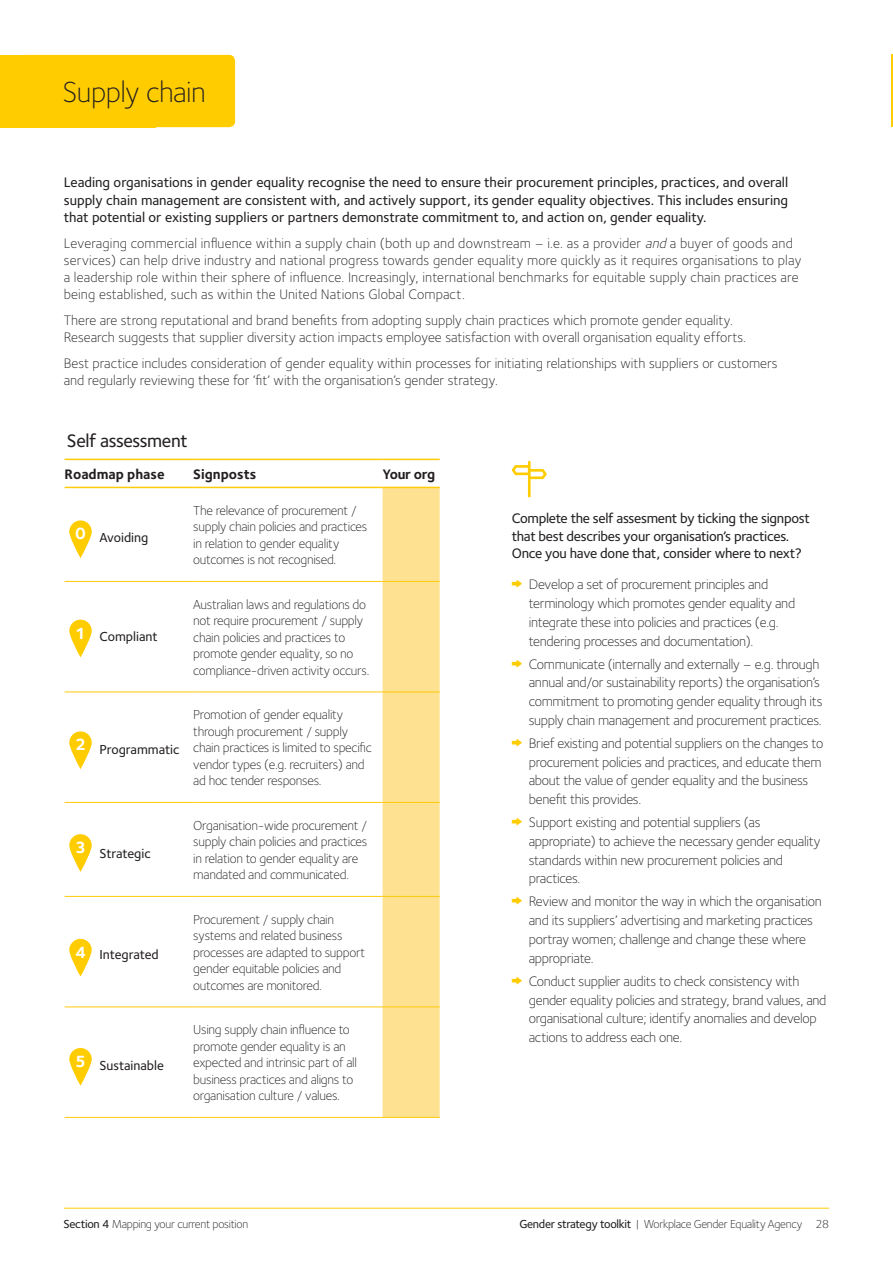
<style>
.page{position:relative;width:893px;height:1263px;background:#fff}
.page>*{position:absolute;margin:0;border:0;box-sizing:border-box;transform-origin:0 0}
.t1{font:300 30px "Foundry Sterling";letter-spacing:-.02em;color:#231f20}
.t2{font:500 18.75px "Foundry Sterling";letter-spacing:-.02em;color:#231f20}
.t3{font:300 14.25px/18.8px "Foundry Sterling";letter-spacing:-.02em;color:#231f20}
.t4{font:500 14.25px/17.2px "Foundry Sterling";letter-spacing:-.02em;color:#231f20;text-align:justify}
.t5{font:300 14.25px/17.2px "Foundry Sterling";color:#231f20}
.t6{font:300 14.25px/17.2px "Foundry Sterling";letter-spacing:.01em;color:#231f20}
.t7{font:700 14.25px "Foundry Sterling";color:#231f20}
.t8{font:300 13.5px/16.5px "Foundry Sterling";letter-spacing:-.02em;color:#231f20}
.t9{font:500 13.5px "Foundry Sterling";color:#231f20}
.t10{font:300 12px "Foundry Sterling";letter-spacing:-.025em;color:#231f20}
.s1{font-style:italic}
.s2{font-weight:700;font-size:16.8px;color:#fff}
.s3{font-weight:500}
</style>
<div class="page">
<hr style="left:64px;top:1208px;width:765px;height:1px;background:#fc0">
<div style="left:0;top:55px;width:156px;height:72px;background:#fc0"></div>
<hr style="left:892px;top:54px;width:1px;height:73px;background:#fc0">
<div style="left:20px;top:55px;width:215px;height:72px;background:#fc0;border-radius:6px"></div>
<svg style="left:512px;top:461px;width:35px;height:36px"></svg>
<div style="left:383px;top:488px;width:57px;height:629px;background:#ffe192"></div>
<hr style="left:65px;top:581px;width:128px;height:1px;background:#feca0a">
<hr style="left:193px;top:581px;width:190px;height:1px;background:#feca0a">
<hr style="left:383px;top:581px;width:57px;height:1px;background:#feca0a">
<hr style="left:65px;top:692px;width:128px;height:1px;background:#feca0a">
<hr style="left:193px;top:692px;width:190px;height:1px;background:#feca0a">
<hr style="left:383px;top:692px;width:57px;height:1px;background:#feca0a">
<hr style="left:65px;top:802px;width:128px;height:1px;background:#feca0a">
<hr style="left:193px;top:802px;width:190px;height:1px;background:#feca0a">
<hr style="left:383px;top:802px;width:57px;height:1px;background:#feca0a">
<hr style="left:65px;top:896px;width:128px;height:1px;background:#feca0a">
<hr style="left:193px;top:896px;width:190px;height:1px;background:#feca0a">
<hr style="left:383px;top:896px;width:57px;height:1px;background:#feca0a">
<hr style="left:65px;top:1007px;width:128px;height:1px;background:#feca0a">
<hr style="left:193px;top:1007px;width:190px;height:1px;background:#feca0a">
<hr style="left:383px;top:1007px;width:57px;height:1px;background:#feca0a">
<hr style="left:65px;top:1117px;width:128px;height:1px;background:#feca0a">
<hr style="left:193px;top:1117px;width:190px;height:1px;background:#feca0a">
<hr style="left:383px;top:1117px;width:57px;height:1px;background:#feca0a">
<hr style="left:65px;top:459px;width:128px;height:1px;background:#feca0a">
<hr style="left:193px;top:459px;width:190px;height:1px;background:#feca0a">
<hr style="left:383px;top:459px;width:57px;height:1px;background:#feca0a">
<hr style="left:65px;top:487px;width:128px;height:1px;background:#feca0a">
<hr style="left:193px;top:487px;width:190px;height:1px;background:#feca0a">
<hr style="left:383px;top:487px;width:57px;height:1px;background:#feca0a">
<svg style="left:69px;top:520px;width:23px;height:38px"></svg>
<svg style="left:69px;top:619px;width:23px;height:38px"></svg>
<svg style="left:69px;top:731px;width:23px;height:38px"></svg>
<svg style="left:69px;top:938px;width:23px;height:39px"></svg>
<svg style="left:69px;top:834px;width:23px;height:38px"></svg>
<svg style="left:69px;top:1048px;width:23px;height:38px"></svg>
<h1 class="t1" style="left:63px;top:75px;width:145px">Supply chain</h1>
<p class="t4" style="left:64px;top:174px;width:726px">Leading organisations in gender equality recognise the need to ensure their procurement principles, practices, and overall supply chain management are consistent with, and actively support, its gender equality objectives. This includes ensuring that potential or existing suppliers or partners demonstrate commitment to, and action on, gender equality.</p>
<p class="t6" style="left:64px;top:234px;width:739px">Leveraging commercial influence within a supply chain (both up and downstream – i.e. as a provider <span class="s1">and</span> a buyer of goods and services) can help drive industry and national progress towards gender equality more quickly as it requires organisations to play a leadership role within their sphere of influence. Increasingly, international benchmarks for equitable supply chain practices are being established, such as within the United Nations Global Compact.</p>
<p class="t5" style="left:64px;top:312px;width:684px">There are strong reputational and brand benefits from adopting supply chain practices which promote gender equality.<br>Research suggests that supplier diversity action impacts employee satisfaction with overall organisation equality efforts.</p>
<p class="t5" style="left:64px;top:355px;width:715px">Best practice includes consideration of gender equality within processes for initiating relationships with suppliers or customers and regularly reviewing these for ‘fit’ with the organisation’s gender strategy.</p>
<h2 class="t2" style="left:67px;top:429px;width:122px">Self assessment</h2>
<p class="t7" style="left:65px;top:465px;width:102px">Roadmap phase</p>
<p class="t7" style="left:193px;top:465px;width:65px">Signposts</p>
<p class="t7" style="left:383px;top:465px;width:54px">Your org</p>
<p class="t8" style="left:193px;top:502px;width:176px">The relevance of procurement / supply chain policies and practices in relation to gender equality outcomes is not recognised.</p>
<p class="t8" style="left:193px;top:596px;width:178px">Australian laws and regulations do not require procurement / supply chain policies and practices to promote gender equality, so no compliance-driven activity occurs.</p>
<p class="t8" style="left:193px;top:706px;width:180px">Promotion of gender equality through procurement / supply chain practices is limited to specific vendor types (e.g. recruiters) and ad hoc tender responses.</p>
<p class="t8" style="left:193px;top:817px;width:176px">Organisation-wide procurement / supply chain policies and practices in relation to gender equality are mandated and communicated.</p>
<p class="t8" style="left:193px;top:911px;width:173px">Procurement / supply chain systems and related business processes are adapted to support gender equitable policies and outcomes are monitored.</p>
<p class="t8" style="left:193px;top:1021px;width:165px">Using supply chain influence to promote gender equality is an expected and intrinsic part of all business practices and aligns to organisation culture / values.</p>
<p class="t9" style="left:75px;top:530px;width:75px"><sup>0</sup> Avoiding</p>
<p class="t9" style="left:75px;top:629px;width:84px"><sup>1</sup> Compliant</p>
<p class="t9" style="left:75px;top:741px;width:106px"><sup>2</sup> Programmatic</p>
<p class="t9" style="left:75px;top:846px;width:77px"><sup>3</sup> Strategic</p>
<p class="t9" style="left:75px;top:946px;width:85px"><span class="s2">4</span> Integrated</p>
<p class="t9" style="left:75px;top:1058px;width:90px"><sup>5</sup> Sustainable</p>
<p class="t10" style="left:64px;top:1217px;width:186px"><span class="s3">Section 4</span> Mapping your current position</p>
<p class="t4" style="left:512px;top:510px;width:299px;text-align:left">Complete the self assesment by ticking the signpost that best describes your organisation’s practices.<br>Once you have done that, consider where to next?</p>
<p class="t3" style="left:529px;top:575px;width:268px">Develop a set of procurement principles and terminology which promotes gender equality and integrate these into policies and practices (e.g. tendering processes and documentation).</p>
<p class="t3" style="left:529px;top:654px;width:295px">Communicate (internally and externally – e.g. through annual and/or sustainability reports) the organisation’s commitment to promoting gender equality through its supply chain management and procurement practices.</p>
<p class="t3" style="left:529px;top:734px;width:296px">Brief existing and potential suppliers on the changes to procurement policies and practices, and educate them about the value of gender equality and the business benefit this provides.</p>
<p class="t3" style="left:529px;top:813px;width:293px">Support existing and potential suppliers (as appropriate) to achieve the necessary gender equality standards within new procurement policies and practices.</p>
<p class="t3" style="left:529px;top:892px;width:294px">Review and monitor the way in which the organisation and its suppliers’ advertising and marketing practices portray women; challenge and change these where appropriate.</p>
<p class="t3" style="left:529px;top:971px;width:299px">Conduct supplier audits to check consistency with gender equality policies and strategy, brand values, and organisational culture; identify anomalies and develop actions to address each one.</p>
<p class="t10" style="left:519px;top:1216px;width:311px"><span class="s3">Gender strategy toolkit</span> | Workplace Gender Equality Agency 28</p>
</div>
